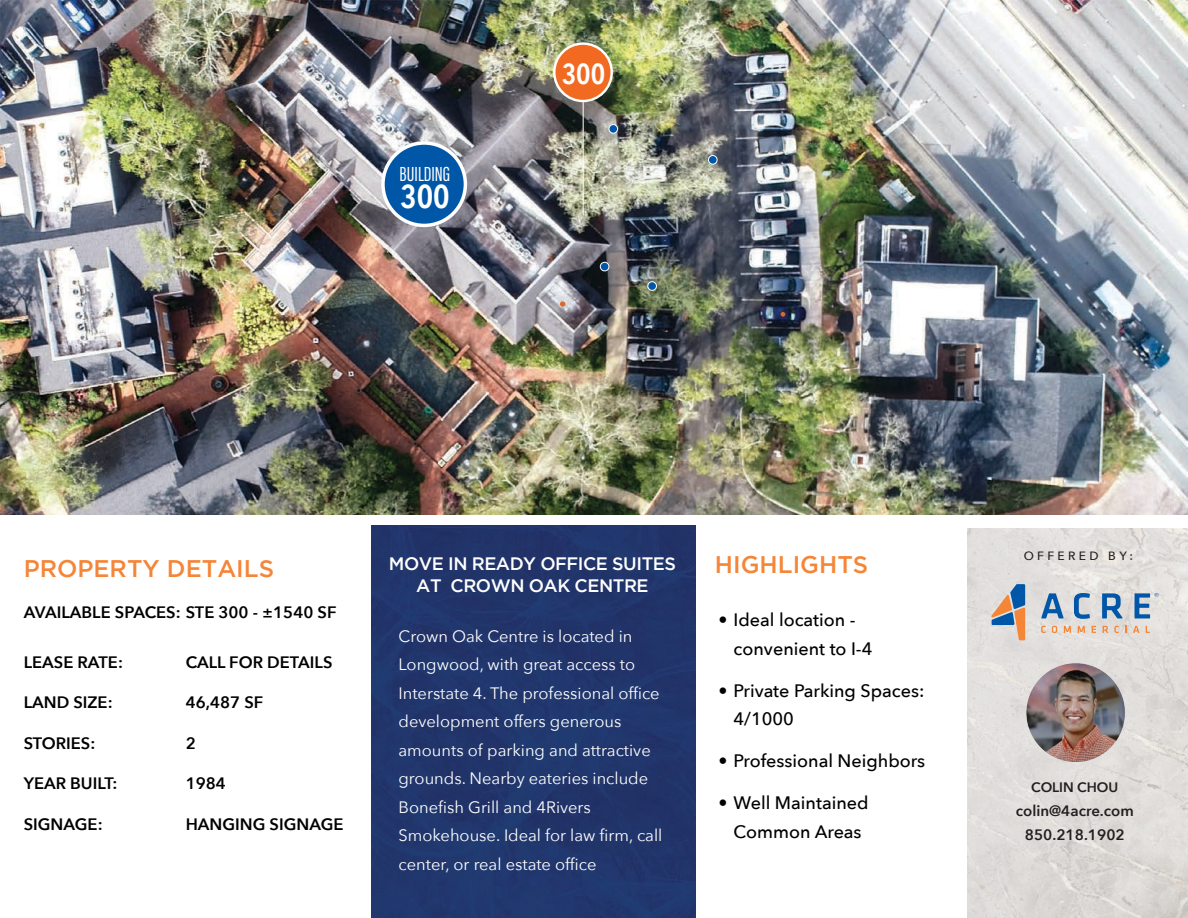
<style>
.page{position:relative;width:1188px;height:918px;background:#fff}
.page>*{position:absolute;margin:0;border:0;box-sizing:border-box;transform-origin:0 0}
.t1{font:600 33px "Avenir Next Condensed";color:#fff}
.t2{font:600 28.95px "Avenir Next Condensed";color:#fff}
.t3{font:500 24px "Gotham";color:#f58537}
.t4{font:21px "Acumin Pro Extra Cond";color:#fff}
.t5{font:500 18px/28.5px "Avenir Next";color:#000}
.t6{font:500 18px/21.6px "Gotham";letter-spacing:-.025em;color:#fff;text-align:center}
.t7{font:16.5px/28.5px "Avenir Next";color:#fff}
.t8{font:600 16.5px "Avenir Next";color:#000}
.t9{font:600 15.15px "Avenir Next";color:#231f20}
.t10{font:600 13.65px "Avenir Next";color:#231f20}
.t11{font:500 12px "Avenir Next";letter-spacing:.28em;color:#231f20}
</style>
<div class="page">
<img style="left:0;top:0;width:1188px;height:514px">
<img style="left:968px;top:528px;width:220px;height:390px">
<svg style="left:1041px;top:593px;width:23px;height:25px"></svg>
<svg style="left:1074px;top:593px;width:16px;height:26px"></svg>
<svg style="left:1102px;top:593px;width:21px;height:25px"></svg>
<svg style="left:1041px;top:626px;width:5px;height:7px"></svg>
<svg style="left:1052px;top:626px;width:5px;height:7px"></svg>
<svg style="left:1064px;top:626px;width:7px;height:7px"></svg>
<svg style="left:1078px;top:626px;width:7px;height:7px"></svg>
<svg style="left:1092px;top:626px;width:4px;height:7px"></svg>
<svg style="left:1103px;top:626px;width:5px;height:7px"></svg>
<svg style="left:1114px;top:626px;width:5px;height:7px"></svg>
<svg style="left:1125px;top:626px;width:2px;height:7px"></svg>
<svg style="left:1133px;top:626px;width:6px;height:7px"></svg>
<svg style="left:1146px;top:626px;width:4px;height:7px"></svg>
<svg style="left:991px;top:584px;width:34px;height:56px;background:#aba5a6"></svg>
<svg style="left:1135px;top:593px;width:23px;height:25px"></svg>
<hr style="left:583px;top:100px;width:1px;height:115px;background:#fff">
<div style="left:554px;top:44px;width:58px;height:57px;background:#f26a21;border-radius:50%"></div>
<div style="left:553px;top:42px;width:60px;height:60px;border:2px solid #fff;border-radius:50%"></div>
<div style="left:372px;top:525px;width:324px;height:393px;background:#21356b"></div>
<svg style="left:560px;top:301px;width:5px;height:6px"></svg>
<svg style="left:781px;top:312px;width:4px;height:5px"></svg>
<div style="left:708px;top:156px;width:9px;height:8px;background:#0057a8;border-radius:50%"></div>
<div style="left:708px;top:155px;width:9px;height:10px;border:1px solid #fff;border-radius:50%"></div>
<div style="left:609px;top:125px;width:9px;height:8px;background:#0057a8;border-radius:50%"></div>
<div style="left:609px;top:124px;width:9px;height:10px;border:1px solid #fff;border-radius:50%"></div>
<div style="left:600px;top:262px;width:9px;height:9px;background:#0057a8;border-radius:50%"></div>
<div style="left:600px;top:262px;width:9px;height:9px;border:1px solid #fff;border-radius:50%"></div>
<div style="left:648px;top:282px;width:8px;height:8px;background:#0057a8;border-radius:50%"></div>
<div style="left:647px;top:281px;width:10px;height:10px;border:1px solid #fff;border-radius:50%"></div>
<img style="left:1023px;top:662px;width:104px;height:99px">
<div style="left:383px;top:143px;width:82px;height:82px;background:#0057a8;border-radius:50%"></div>
<div style="left:381px;top:141px;width:86px;height:86px;border:3px solid #fff;border-radius:50%"></div>
<p class="t4" style="left:400px;top:162px;width:52px">BUILDING</p>
<p class="t1" style="left:400px;top:168px;width:51px">300</p>
<p class="t2" style="left:562px;top:49px;width:45px">300</p>
<p class="t3" style="left:24px;top:555px;width:252px">PROPERTY DETAILS</p>
<p class="t8" style="left:24px;top:598px;width:314px">AVAILABLE SPACES: STE 300 - ±1540 SF</p>
<p class="t8" style="left:24px;top:648px;width:101px">LEASE RATE:</p>
<p class="t8" style="left:186px;top:648px;width:148px">CALL FOR DETAILS</p>
<p class="t8" style="left:24px;top:688px;width:90px">LAND SIZE:</p>
<p class="t8" style="left:186px;top:688px;width:79px">46,487 SF</p>
<p class="t8" style="left:24px;top:729px;width:73px">STORIES:</p>
<p class="t8" style="left:186px;top:729px;width:12px">2</p>
<p class="t8" style="left:24px;top:769px;width:95px">YEAR BUILT:</p>
<p class="t8" style="left:186px;top:769px;width:42px">1984</p>
<p class="t8" style="left:24px;top:810px;width:80px">SIGNAGE:</p>
<p class="t8" style="left:186px;top:810px;width:159px">HANGING SIGNAGE</p>
<p class="t6" style="left:389px;top:553px;width:289px">MOVE IN READY OFFICE SUITES<br>AT CROWN OAK CENTRE</p>
<p class="t7" style="left:399px;top:621px;width:265px">Crown Oak Centre is located in<br>Longwood, with great access to<br>Interstate 4. The professional office development offers generous amounts of parking and attractive grounds. Nearby eateries include<br>Bonefish Grill and 4Rivers<br>Smokehouse. Ideal for law firm, call center, or real estate office</p>
<p class="t3" style="left:715px;top:551px;width:155px">HIGHLIGHTS</p>
<p class="t5" style="left:734px;top:605px;width:140px;text-indent:-15px">• Ideal location - convenient to I-4</p>
<p class="t5" style="left:734px;top:675px;width:192px;text-indent:-15px">• Private Parking Spaces:<br>4/1000</p>
<p class="t5" style="left:719px;top:746px;width:208px">• Professional Neighbors</p>
<p class="t5" style="left:719px;top:788px;width:152px;text-align:center">• Well Maintained<br>Common Areas</p>
<p class="t11" style="left:1024px;top:545px;width:111px">OFFERED BY:</p>
<p class="t10" style="left:1031px;top:775px;width:89px">COLIN CHOU</p>
<p class="t9" style="left:1016px;top:797px;width:120px">colin@4acre.com</p>
<p class="t9" style="left:1025px;top:821px;width:101px">850.218.1902</p>
</div>
